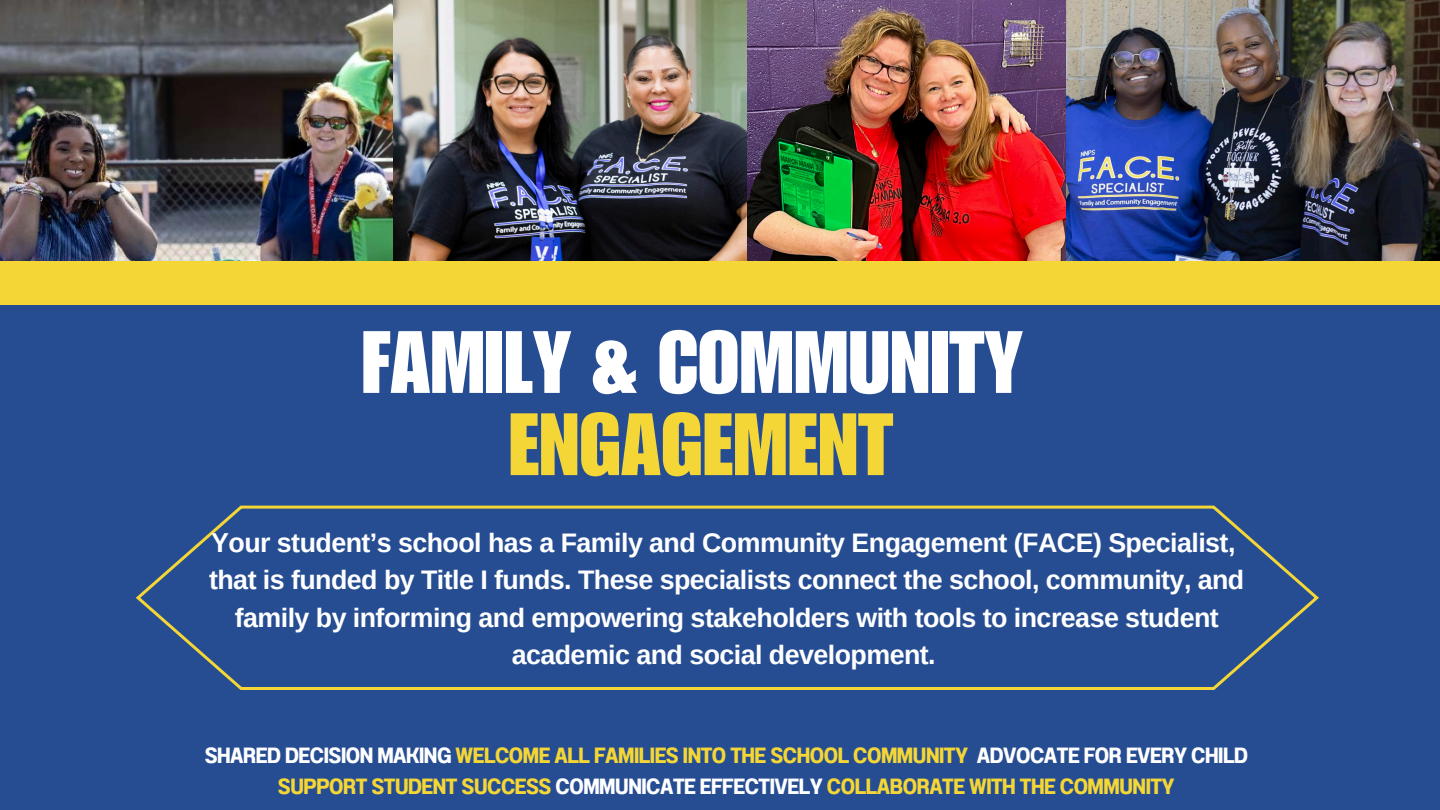
<style>
.page{position:relative;width:1440px;height:810px;background:#264d92}
.page>*{position:absolute;margin:0;border:0;box-sizing:border-box;transform-origin:0 0}
.t1{font:86.5px "Impact LT Std";color:#fff}
.t2{font:86.5px "Impact LT Std";color:#f4d636}
.t3{font:700 26.8px/37.5px "Arimo";letter-spacing:-.02em;color:#fff;text-align:center}
.t4{font:22px "Anantason Bold Wd 75";letter-spacing:-.02em;color:#fff}
.t5{font:22px "Anantason Bold Wd 75";letter-spacing:-.02em;color:#f4d636}
.s1{color:#f4d636}
.s2{color:#fff}
</style>
<div class="page">
<div style="left:0;top:0;width:1439px;height:305px;background:#f4d636"></div>
<svg style="left:136px;top:506px;width:1183px;height:184px"></svg>
<img style="left:0;top:0;width:1439px;height:261px">
<p class="t1" style="left:361px;top:331px;width:663px">FAMILY &amp; COMMUNITY</p>
<p class="t2" style="left:509px;top:413px;width:386px">ENGAGEMENT</p>
<p class="t3" style="left:209px;top:523px;width:1037px">Your student’s school has a Family and Community Engagement (FACE) Specialist, that is funded by Title I funds. These specialists connect the school, community, and family by informing and empowering stakeholders with tools to increase student academic and social development.</p>
<p class="t4" style="left:205px;top:743px;width:1045px">SHARED DECISION MAKING <span class="s1">WELCOME ALL FAMILIES INTO THE SCHOOL COMMUNITY</span> ADVOCATE FOR EVERY CHILD</p>
<p class="t5" style="left:278px;top:773px;width:898px">SUPPORT STUDENT SUCCESS <span class="s2">COMMUNICATE EFFECTIVELY</span> COLLABORATE WITH THE COMMUNITY</p>
</div>
